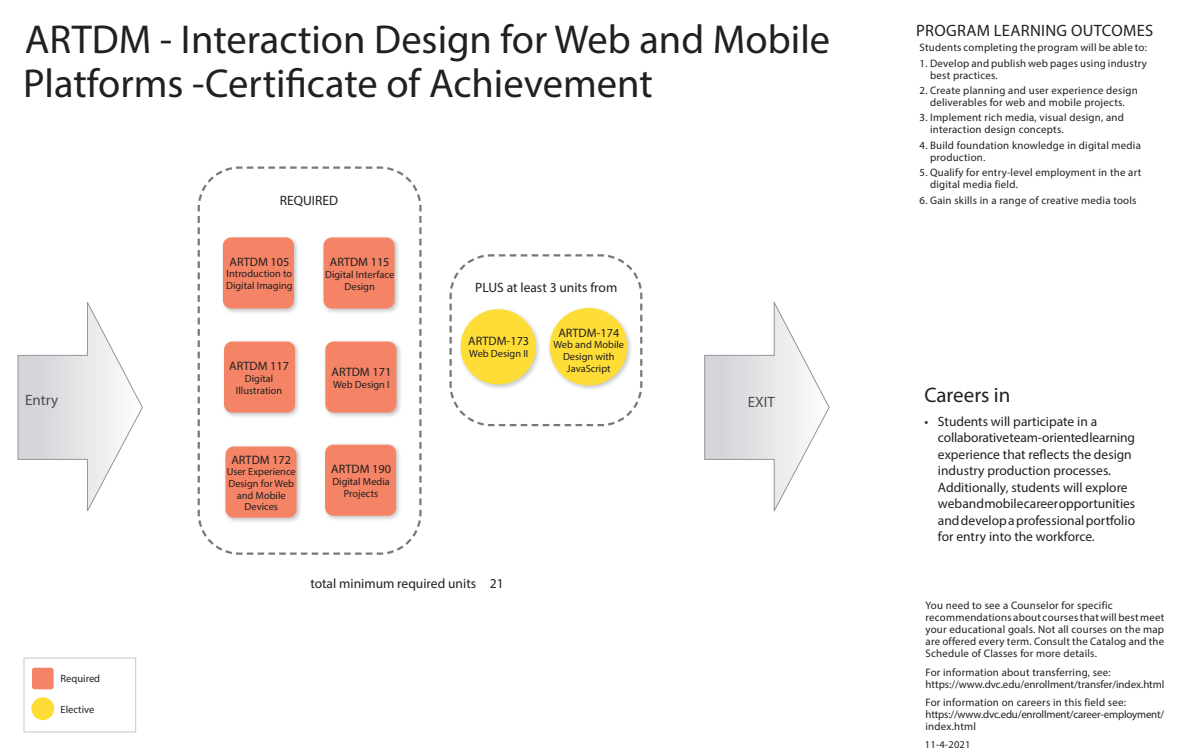
<style>
.page{position:relative;width:1188px;height:756px;background:#fff}
.page>*{position:absolute;margin:0;border:0;box-sizing:border-box;transform-origin:0 0}
.h1_title{font:40.5px/43.5px "Myriad Pro";color:#231f20}
.t1{font:21px "Myriad Pro";color:#231f20}
.Intended_Learning_Ou{font:16.5px "Myriad Pro";letter-spacing:.02em;color:#231f20}
.t2{font:15px "Myriad Pro";color:#4b4c4d}
.TAKE_at_least_etc{font:13.5px/16.5px "Myriad Pro";color:#231f20}
.Area_text{font:13.5px "Myriad Pro";color:#231f20}
.First_Level{font:12.23px "Myriad Pro";color:#231f20}
.Outcomes_listings{font:10.88px/12px "Myriad Pro";letter-spacing:.02em;color:#231f20}
.Outcomes_listings-2{font:10.88px/12px "Myriad Pro";color:#231f20}
.Area_text-2{font:10.5px "Myriad Pro";color:#231f20}
.Outcomes_listings-3{font:10.5px "Myriad Pro";letter-spacing:.02em;color:#231f20}
.Second_Level{font:10.35px/11.7px "Myriad Pro";color:#231f20;text-align:center}
</style>
<div class="page">
<svg style="left:17px;top:302px;width:126px;height:209px"></svg>
<svg style="left:704px;top:302px;width:126px;height:209px"></svg>
<svg style="left:197px;top:166px;width:225px;height:389px"></svg>
<div style="left:24px;top:658px;width:112px;height:74px;background:#fff;border:1px solid #c7c8ca"></div>
<div style="left:32px;top:668px;width:22px;height:21px;background:#f48465;border-radius:2px"></div>
<div style="left:31px;top:697px;width:23px;height:23px;background:#ffdd37;border-radius:50%"></div>
<div style="left:221px;top:235px;width:79px;height:79px;background:#231f20;opacity:.25"></div>
<div style="left:223px;top:237px;width:71px;height:71px;background:#f48465;border-radius:8px"></div>
<div style="left:223px;top:444px;width:79px;height:80px;background:#231f20;opacity:.25"></div>
<div style="left:225px;top:447px;width:72px;height:71px;background:#f48465;border-radius:8px"></div>
<div style="left:222px;top:339px;width:79px;height:79px;background:#231f20;opacity:.25"></div>
<div style="left:224px;top:342px;width:71px;height:71px;background:#f48465;border-radius:8px"></div>
<div style="left:323px;top:339px;width:79px;height:79px;background:#231f20;opacity:.25"></div>
<div style="left:325px;top:342px;width:71px;height:71px;background:#f48465;border-radius:8px"></div>
<div style="left:321px;top:235px;width:79px;height:79px;background:#231f20;opacity:.25"></div>
<div style="left:323px;top:237px;width:72px;height:72px;background:#f48465;border-radius:8px"></div>
<div style="left:323px;top:443px;width:79px;height:79px;background:#231f20;opacity:.25"></div>
<div style="left:325px;top:445px;width:71px;height:71px;background:#f48465;border-radius:8px"></div>
<svg style="left:449px;top:254px;width:194px;height:173px"></svg>
<div style="left:458px;top:307px;width:84px;height:84px;background:#231f20;opacity:.25"></div>
<div style="left:461px;top:309px;width:75px;height:75px;background:#ffdd37;border-radius:50%"></div>
<div style="left:547px;top:306px;width:86px;height:86px;background:#231f20;opacity:.25"></div>
<div style="left:550px;top:308px;width:77px;height:77px;background:#ffdd37;border-radius:50%"></div>
<p class="h1_title" style="left:23px;top:17px;width:808px">ARTDM - Interaction Design for Web and Mobile<br>Platforms -Certificate of Achievement</p>
<p class="t2" style="left:25px;top:391px;width:34px">Entry</p>
<p class="Area_text-2" style="left:61px;top:672px;width:41px">Required</p>
<p class="Area_text-2" style="left:61px;top:703px;width:35px">Elective</p>
<p class="Area_text" style="left:280px;top:192px;width:60px">REQUIRED</p>
<p class="First_Level" style="left:230px;top:254px;width:61px">ARTDM 105</p>
<p class="Second_Level" style="left:226px;top:268px;width:68px;text-align:left">Introduction to<br>Digital Imaging</p>
<p class="First_Level" style="left:229px;top:359px;width:61px">ARTDM 117</p>
<p class="Second_Level" style="left:236px;top:372px;width:48px">Digital<br>Illustration</p>
<p class="First_Level" style="left:231px;top:452px;width:61px">ARTDM 172</p>
<p class="Second_Level" style="left:227px;top:466px;width:71px">User Experience<br>Design for Web and Mobile<br>Devices</p>
<p class="First_Level" style="left:330px;top:255px;width:61px">ARTDM 115</p>
<p class="Second_Level" style="left:325px;top:268px;width:70px">Digital Interface<br>Design</p>
<p class="First_Level" style="left:332px;top:364px;width:61px">ARTDM 171</p>
<p class="Second_Level" style="left:333px;top:378px;width:58px">Web Design I</p>
<p class="First_Level" style="left:331px;top:462px;width:61px">ARTDM 190</p>
<p class="Second_Level" style="left:332px;top:475px;width:59px">Digital Media<br>Projects</p>
<p class="TAKE_at_least_etc" style="left:475px;top:279px;width:144px">PLUS at least 3 units from</p>
<p class="First_Level" style="left:558px;top:325px;width:62px">ARTDM-174</p>
<p class="Second_Level" style="left:554px;top:339px;width:72px">Web and Mobile<br>Design with<br>JavaScript</p>
<p class="First_Level" style="left:468px;top:333px;width:62px">ARTDM-173</p>
<p class="Second_Level" style="left:469px;top:347px;width:61px">Web Design II</p>
<p class="TAKE_at_least_etc" style="left:310px;top:575px;width:195px">total minimum required units 21</p>
<p class="t2" style="left:748px;top:392px;width:28px">EXIT</p>
<p class="Intended_Learning_Ou" style="left:916px;top:20px;width:239px">PROGRAM LEARNING OUTCOMES</p>
<p class="Outcomes_listings" style="left:920px;top:42px;width:229px">Students completing the program will be able to:</p>
<p class="Outcomes_listings" style="left:930px;top:57px;width:218px;text-indent:-10px">1. Develop and publish web pages using industry best practices.</p>
<p class="Outcomes_listings" style="left:920px;top:84px;width:220px;text-align:center">2. Create planning and user experience design deliverables for web and mobile projects.</p>
<p class="Outcomes_listings" style="left:930px;top:112px;width:195px;text-indent:-10px">3. Implement rich media, visual design, and interaction design concepts.</p>
<p class="Outcomes_listings" style="left:930px;top:139px;width:212px;text-indent:-10px">4. Build foundation knowledge in digital media production.</p>
<p class="Outcomes_listings" style="left:930px;top:166px;width:213px;text-indent:-10px">5. Qualify for entry-level employment in the art digital media field.</p>
<p class="Outcomes_listings" style="left:920px;top:194px;width:218px">6. Gain skills in a range of creative media tools</p>
<p class="t1" style="left:924px;top:382px;width:88px">Careers in</p>
<p class="TAKE_at_least_etc" style="left:938px;top:413px;width:199px;text-indent:-14px">• Students will participate in a collaborative team-oriented learning experience that reflects the design industry production processes.<br>Additionally, students will explore web and mobile career opportunities and develop a professional portfolio for entry into the workforce.</p>
<p class="Outcomes_listings" style="left:926px;top:599px;width:240px">You need to see a Counselor for specific recommendations about courses that will best meet your educational goals. Not all courses on the map are offered every term. Consult the Catalog and the Schedule of Classes for more details.</p>
<p class="Outcomes_listings-2" style="left:926px;top:666px;width:240px">For information about transferring, see: https://www.dvc.edu/enrollment/transfer/index.html</p>
<p class="Outcomes_listings" style="left:926px;top:697px;width:240px">For information on careers in this field see: https://www.dvc.edu/enrollment/career-employment/ index.html</p>
<p class="Outcomes_listings-3" style="left:925px;top:738px;width:47px">11-4-2021</p>
</div>
